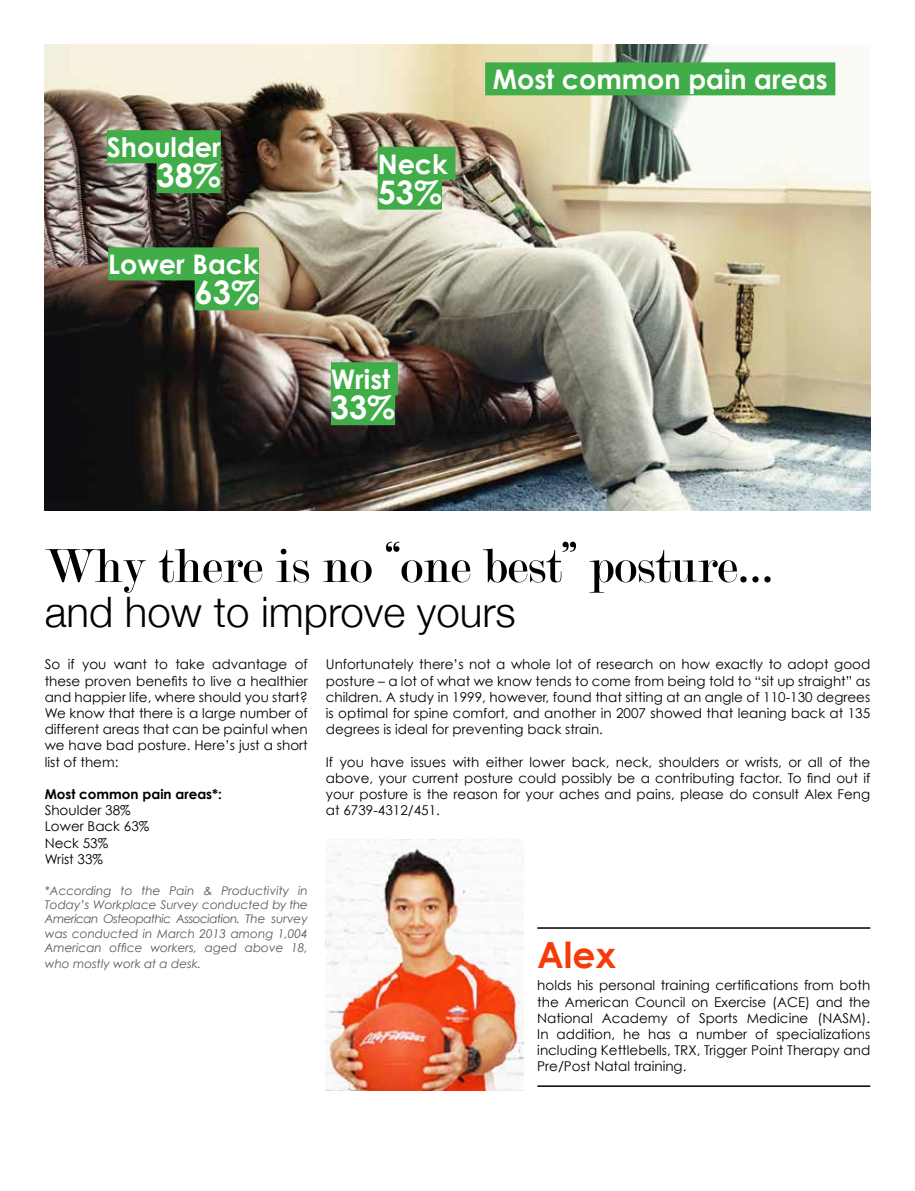
<style>
.page{position:relative;width:915px;height:1191px;background:#fff}
.page>*{position:absolute;margin:0;border:0;box-sizing:border-box;transform-origin:0 0}
.t1{font:51px "Modern";color:#000}
.t2{font:300 42px "Helvetica Neue";color:#000}
.t3{font:700 36px "Century Gothic";color:#f43c0a}
.t4{font:700 32.4px "Century Gothic";color:#fff}
.t5{font:700 27px "Century Gothic";color:#fff}
.t6{font:13.5px/16.2px "Century Gothic";color:#000;text-align:justify}
.t7{font:700 13.5px "Century Gothic";color:#000}
.t8{font:italic 12px/14.4px "Century Gothic";color:#58595b;text-align:justify}
</style>
<div class="page">
<img style="left:45px;top:45px;width:825px;height:465px">
<div style="left:108px;top:247px;width:151px;height:33px;background:#41ad49"></div>
<div style="left:195px;top:277px;width:64px;height:33px;background:#41ad49"></div>
<div style="left:107px;top:130px;width:114px;height:33px;background:#41ad49"></div>
<div style="left:156px;top:160px;width:65px;height:33px;background:#41ad49"></div>
<div style="left:377px;top:147px;width:78px;height:33px;background:#41ad49"></div>
<div style="left:377px;top:177px;width:65px;height:33px;background:#41ad49"></div>
<div style="left:485px;top:62px;width:350px;height:33px;background:#41ad49"></div>
<div style="left:331px;top:362px;width:67px;height:33px;background:#41ad49"></div>
<div style="left:331px;top:392px;width:64px;height:33px;background:#41ad49"></div>
<img style="left:326px;top:839px;width:197px;height:251px">
<hr style="left:537px;top:927px;width:333px;height:1px;background:#000">
<hr style="left:537px;top:1085px;width:333px;height:2px;background:#000">
<h3 class="t5" style="left:107px;top:130px;width:115px">Shoulder</h3>
<h3 class="t4" style="left:156px;top:155px;width:66px">38%</h3>
<h3 class="t5" style="left:377px;top:147px;width:72px">Neck</h3>
<h3 class="t4" style="left:377px;top:171px;width:66px">53%</h3>
<h3 class="t5" style="left:108px;top:248px;width:152px">Lower Back</h3>
<h3 class="t4" style="left:195px;top:272px;width:66px">63%</h3>
<h3 class="t5" style="left:331px;top:362px;width:61px">Wrist</h3>
<h3 class="t4" style="left:331px;top:387px;width:66px">33%</h3>
<h3 class="t5" style="left:492px;top:63px;width:336px">Most common pain areas</h3>
<h1 class="t1" style="left:45px;top:540px;width:729px">Why there is no “one best” posture…</h1>
<h2 class="t2" style="left:45px;top:578px;width:472px">and how to improve yours</h2>
<p class="t6" style="left:45px;top:656px;width:264px">So if you want to take advantage of these proven benefits to live a healthier and happier life, where should you start?<br>We know that there is a large number of different areas that can be painful when we have bad posture. Here’s just a short list of them:</p>
<p class="t7" style="left:45px;top:785px;width:179px">Most common pain areas*:</p>
<p class="t6" style="left:45px;top:802px;width:106px;text-align:left">Shoulder 38%<br>Lower Back 63%<br>Neck 53%<br>Wrist 33%</p>
<p class="t8" style="left:45px;top:882px;width:264px">*According to the Pain &amp; Productivity in Today’s Workplace Survey conducted by the American Osteopathic Association. The survey was conducted in March 2013 among 1,004<br>American office workers, aged above 18,</p>
<p class="t8" style="left:45px;top:956px;width:158px">who mostly work at a desk.</p>
<p class="t6" style="left:326px;top:656px;width:545px">Unfortunately there’s not a whole lot of research on how exactly to adopt good posture – a lot of what we know tends to come from being told to “sit up straight” as children. A study in 1999, however, found that sitting at an angle of 110-130 degrees is optimal for spine comfort, and another in 2007 showed that leaning back at 135 degrees is ideal for preventing back strain.</p>
<p class="t6" style="left:326px;top:753px;width:545px">If you have issues with either lower back, neck, shoulders or wrists, or all of the above, your current posture could possibly be a contributing factor. To find out if your posture is the reason for your aches and pains, please do consult Alex Feng at 6739-4312/451.</p>
<h3 class="t3" style="left:537px;top:932px;width:80px">Alex</h3>
<p class="t6" style="left:537px;top:977px;width:334px">holds his personal training certifications from both the American Council on Exercise (ACE) and the National Academy of Sports Medicine (NASM).<br>In addition, he has a number of specializations including Kettlebells, TRX, Trigger Point Therapy and Pre/Post Natal training.</p>
</div>
